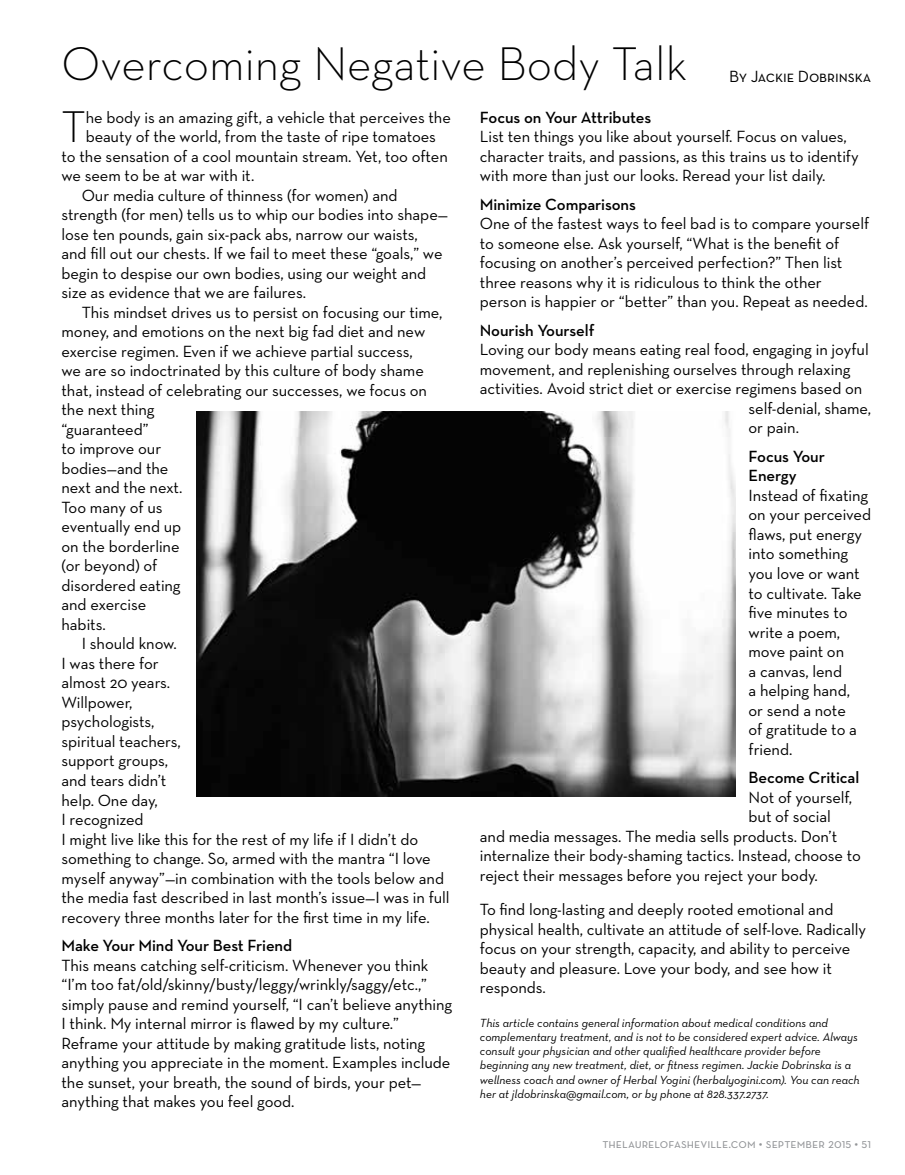
<style>
.page{position:relative;width:905px;height:1175px;background:#fff}
.page>*{position:absolute;margin:0;border:0;box-sizing:border-box;transform-origin:0 0}
.t1{font:300 48px "Neutra Text";color:#000}
.t2{font:300 45.15px "Neutra Text";color:#000}
.t3{font:16.5px/19.5px "Neutra Text";letter-spacing:-.005em;color:#000}
.t4{font:600 16.5px/19.5px "Neutra Text";letter-spacing:-.005em;color:#000}
.t5{font:16.5px "Neutra Text Book SC";letter-spacing:-.005em;color:#000}
.t6{font:13.5px "Neutra Text Book SC";letter-spacing:.005em;color:#939598}
.t7{font:italic 12px/14.2px "Neutra Text";color:#000}
</style>
<div class="page">
<img style="left:196px;top:411px;width:539px;height:385px">
<h1 class="t1" style="left:62px;top:34px;width:627px">Overcoming Negative Body Talk</h1>
<p class="t5" style="left:729px;top:67px;width:144px">By Jackie Dobrinska</p>
<h2 class="t2" style="left:62px;top:99px;width:26px">T</h2>
<p class="t3" style="left:86px;top:107px;width:367px">he body is an amazing gift, a vehicle that perceives the</p>
<p class="t3" style="left:86px;top:126px;width:352px">beauty of the world, from the taste of ripe tomatoes</p>
<p class="t3" style="left:62px;top:146px;width:388px">to the sensation of a cool mountain stream. Yet, too often</p>
<p class="t3" style="left:62px;top:165px;width:194px">we seem to be at war with it.</p>
<p class="t3" style="left:82px;top:185px;width:317px">Our media culture of thinness (for women) and</p>
<p class="t3" style="left:62px;top:204px;width:388px">strength (for men) tells us to whip our bodies into shape—</p>
<p class="t3" style="left:62px;top:224px;width:358px">lose ten pounds, gain six-pack abs, narrow our waists,</p>
<p class="t3" style="left:62px;top:243px;width:382px">and fill out our chests. If we fail to meet these “goals,” we</p>
<p class="t3" style="left:62px;top:263px;width:366px">begin to despise our own bodies, using our weight and</p>
<p class="t3" style="left:62px;top:282px;width:246px">size as evidence that we are failures.</p>
<p class="t3" style="left:82px;top:302px;width:362px">This mindset drives us to persist on focusing our time,</p>
<p class="t3" style="left:62px;top:321px;width:365px">money, and emotions on the next big fad diet and new</p>
<p class="t3" style="left:62px;top:341px;width:352px">exercise regimen. Even if we achieve partial success,</p>
<p class="t3" style="left:62px;top:360px;width:364px">we are so indoctrinated by this culture of body shame</p>
<p class="t3" style="left:62px;top:380px;width:367px">that, instead of celebrating our successes, we focus on</p>
<p class="t3" style="left:62px;top:399px;width:94px">the next thing</p>
<p class="t3" style="left:62px;top:419px;width:89px">“guaranteed”</p>
<p class="t3" style="left:62px;top:438px;width:101px">to improve our</p>
<p class="t3" style="left:62px;top:458px;width:108px">bodies—and the</p>
<p class="t3" style="left:62px;top:477px;width:123px">next and the next.</p>
<p class="t3" style="left:62px;top:497px;width:102px">Too many of us</p>
<p class="t3" style="left:62px;top:516px;width:121px">eventually end up</p>
<p class="t3" style="left:62px;top:536px;width:119px">on the borderline</p>
<p class="t3" style="left:62px;top:555px;width:97px">(or beyond) of</p>
<p class="t3" style="left:62px;top:575px;width:121px">disordered eating</p>
<p class="t3" style="left:62px;top:594px;width:86px">and exercise</p>
<p class="t3" style="left:62px;top:614px;width:46px">habits.</p>
<p class="t3" style="left:82px;top:634px;width:96px">I should know.</p>
<p class="t3" style="left:62px;top:653px;width:99px">I was there for</p>
<p class="t3" style="left:62px;top:673px;width:110px">almost 20 years.</p>
<p class="t3" style="left:62px;top:692px;width:73px">Willpower,</p>
<p class="t3" style="left:62px;top:712px;width:95px">psychologists,</p>
<p class="t3" style="left:62px;top:731px;width:121px">spiritual teachers,</p>
<p class="t3" style="left:62px;top:751px;width:108px">support groups,</p>
<p class="t3" style="left:62px;top:770px;width:106px">and tears didn’t</p>
<p class="t3" style="left:62px;top:790px;width:98px">help. One day,</p>
<p class="t3" style="left:62px;top:809px;width:84px">I recognized</p>
<p class="t3" style="left:62px;top:829px;width:358px">I might live like this for the rest of my life if I didn’t do</p>
<p class="t3" style="left:62px;top:848px;width:371px">something to change. So, armed with the mantra “I love</p>
<p class="t3" style="left:62px;top:868px;width:384px">myself anyway”—in combination with the tools below and</p>
<p class="t3" style="left:62px;top:887px;width:389px">the media fast described in last month’s issue—I was in full</p>
<p class="t3" style="left:62px;top:907px;width:370px">recovery three months later for the first time in my life.</p>
<p class="t4" style="left:62px;top:935px;width:232px">Make Your Mind Your Best Friend</p>
<p class="t3" style="left:62px;top:955px;width:392px">This means catching self-criticism. Whenever you think “I’m too fat/old/skinny/busty/leggy/wrinkly/saggy/etc.,” simply pause and remind yourself, “I can’t believe anything I think. My internal mirror is flawed by my culture.” Reframe your attitude by making gratitude lists, noting anything you appreciate in the moment. Examples include the sunset, your breath, the sound of birds, your pet— anything that makes you feel good.</p>
<p class="t4" style="left:480px;top:107px;width:173px">Focus on Your Attributes</p>
<p class="t3" style="left:480px;top:127px;width:380px">List ten things you like about yourself. Focus on values, character traits, and passions, as this trains us to identify with more than just our looks. Reread your list daily.</p>
<p class="t4" style="left:480px;top:194px;width:158px">Minimize Comparisons</p>
<p class="t3" style="left:480px;top:214px;width:391px">One of the fastest ways to feel bad is to compare yourself to someone else. Ask yourself, “What is the benefit of focusing on another’s perceived perfection?” Then list three reasons why it is ridiculous to think the other person is happier or “better” than you. Repeat as needed.</p>
<p class="t4" style="left:480px;top:320px;width:116px">Nourish Yourself</p>
<p class="t3" style="left:480px;top:340px;width:390px">Loving our body means eating real food, engaging in joyful</p>
<p class="t3" style="left:480px;top:359px;width:372px">movement, and replenishing ourselves through relaxing</p>
<p class="t3" style="left:480px;top:379px;width:384px">activities. Avoid strict diet or exercise regimens based on</p>
<p class="t3" style="left:748px;top:398px;width:124px">self-denial, shame,</p>
<p class="t3" style="left:748px;top:418px;width:52px">or pain.</p>
<p class="t4" style="left:748px;top:446px;width:78px">Focus Your<br>Energy</p>
<p class="t3" style="left:748px;top:485px;width:124px">Instead of fixating on your perceived flaws, put energy into something you love or want to cultivate. Take five minutes to write a poem, move paint on<br>a canvas, lend<br>a helping hand,<br>or send a note<br>of gratitude to a friend.</p>
<p class="t4" style="left:748px;top:767px;width:112px">Become Critical</p>
<p class="t3" style="left:748px;top:787px;width:105px">Not of yourself,</p>
<p class="t3" style="left:748px;top:806px;width:84px">but of social</p>
<p class="t3" style="left:480px;top:826px;width:359px">and media messages. The media sells products. Don’t</p>
<p class="t3" style="left:480px;top:845px;width:382px">internalize their body-shaming tactics. Instead, choose to</p>
<p class="t3" style="left:480px;top:865px;width:339px">reject their messages before you reject your body.</p>
<p class="t3" style="left:480px;top:899px;width:388px">To find long-lasting and deeply rooted emotional and physical health, cultivate an attitude of self-love. Radically focus on your strength, capacity, and ability to perceive beauty and pleasure. Love your body, and see how it responds.</p>
<p class="t7" style="left:480px;top:1015px;width:381px">This article contains general information about medical conditions and complementary treatment, and is not to be considered expert advice. Always consult your physician and other qualified healthcare provider before beginning any new treatment, diet, or fitness regimen. Jackie Dobrinska is a wellness coach and owner of Herbal Yogini (herbalyogini.com). You can reach her at jldobrinska@gmail.com, or by phone at 828.337.2737.</p>
<p class="t6" style="left:602px;top:1134px;width:270px">thelaurelofasheville.com • september 2015 • 51</p>
</div>
